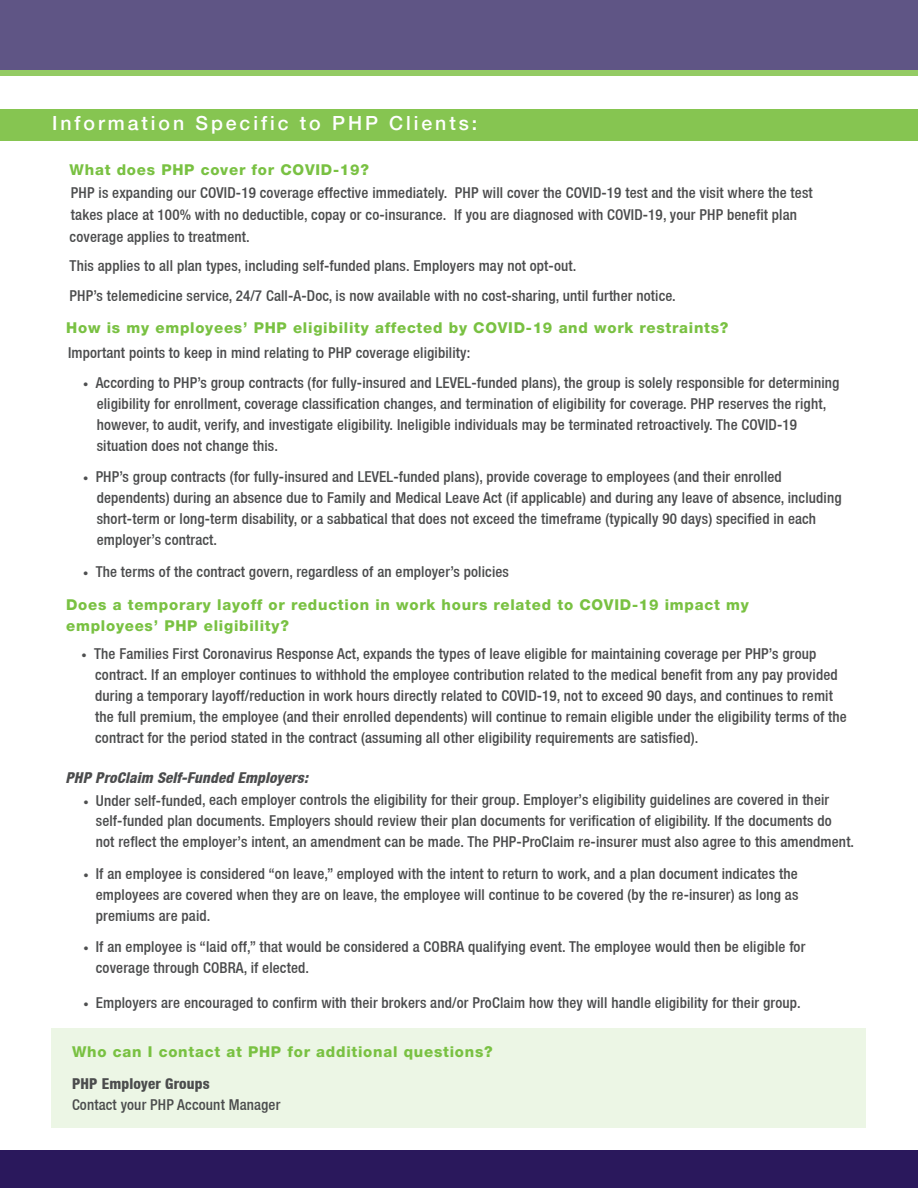
<style>
.page{position:relative;width:918px;height:1188px;background:#fff}
.page>*{position:absolute;margin:0;border:0;box-sizing:border-box;transform-origin:0 0}
.t1{font:500 19.5px "Helvetica Neue LT";letter-spacing:.15em;color:#fff}
.t2{font:500 condensed 15px/21px "Helvetica Neue LT";letter-spacing:.01em;color:#4b4c4d}
.t3{font:800 15px/21px "Helvetica Neue LT";letter-spacing:.05em;color:#79c142}
.t4{font:italic 800 condensed 15px "Helvetica Neue LT";letter-spacing:.01em;color:#4b4c4d}
.t5{font:800 condensed 15px "Helvetica Neue LT";letter-spacing:.01em;color:#4b4c4d}
.s1{font-size:10.5px;color:#4e4f50}
</style>
<div class="page">
<div style="left:0;top:109px;width:918px;height:32px;background:#86c551"></div>
<div style="left:0;top:2px;width:918px;height:74px;background:linear-gradient(to right,#94cb64,#94cb64)"></div>
<div style="left:0;top:0;width:918px;height:69px;background:#5f5585"></div>
<div style="left:0;top:1151px;width:918px;height:37px;background:#2a185c"></div>
<div style="left:51px;top:1028px;width:815px;height:100px;background:#ecf6e5"></div>
<h1 class="t1" style="left:52px;top:112px;width:427px">Information Specific to PHP Clients:</h1>
<p class="t3" style="left:70px;top:159px;width:301px">What does PHP cover for COVID-19?</p>
<p class="t2" style="left:70px;top:181px;width:745px;line-height:22px">PHP is expanding our COVID-19 coverage effective immediately. PHP will cover the COVID-19 test and the visit where the test takes place at 100% with no deductible, copay or co-insurance. If you are diagnosed with COVID-19, your PHP benefit plan coverage applies to treatment.</p>
<p class="t2" style="left:70px;top:251px;width:607px;line-height:30px">This applies to all plan types, including self-funded plans. Employers may not opt-out.<br>PHP’s telemedicine service, 24/7 Call-A-Doc, is now available with no cost-sharing, until further notice.</p>
<p class="t3" style="left:66px;top:317px;width:664px">How is my employees’ PHP eligibility affected by COVID-19 and work restraints?</p>
<p class="t2" style="left:68px;top:342px;width:404px">Important points to keep in mind relating to PHP coverage eligibility:</p>
<p class="t2" style="left:97px;top:372px;width:744px;text-indent:-13px"><span class="s1">•</span> According to PHP’s group contracts (for fully-insured and LEVEL-funded plans), the group is solely responsible for determining eligibility for enrollment, coverage classification changes, and termination of eligibility for coverage. PHP reserves the right, however, to audit, verify, and investigate eligibility. Ineligible individuals may be terminated retroactively. The COVID-19 situation does not change this.</p>
<p class="t2" style="left:97px;top:466px;width:746px;text-indent:-13px"><span class="s1">•</span> PHP’s group contracts (for fully-insured and LEVEL-funded plans), provide coverage to employees (and their enrolled dependents) during an absence due to Family and Medical Leave Act (if applicable) and during any leave of absence, including short-term or long-term disability, or a sabbatical that does not exceed the timeframe (typically 90 days) specified in each employer’s contract.</p>
<p class="t2" style="left:83px;top:561px;width:427px"><span class="s1">•</span> The terms of the contract govern, regardless of an employer’s policies</p>
<p class="t3" style="left:66px;top:594px;width:684px">Does a temporary layoff or reduction in work hours related to COVID-19 impact my employees’ PHP eligibility?</p>
<p class="t2" style="left:95px;top:643px;width:753px;text-indent:-13px"><span class="s1">•</span> The Families First Coronavirus Response Act, expands the types of leave eligible for maintaining coverage per PHP’s group contract. If an employer continues to withhold the employee contribution related to the medical benefit from any pay provided during a temporary layoff/reduction in work hours directly related to COVID-19, not to exceed 90 days, and continues to remit the full premium, the employee (and their enrolled dependents) will continue to remain eligible under the eligibility terms of the contract for the period stated in the contract (assuming all other eligibility requirements are satisfied).</p>
<p class="t4" style="left:65px;top:768px;width:244px">PHP ProClaim Self-Funded Employers:</p>
<p class="t2" style="left:96px;top:789px;width:760px;text-indent:-12px"><span class="s1">•</span> Under self-funded, each employer controls the eligibility for their group. Employer’s eligibility guidelines are covered in their self-funded plan documents. Employers should review their plan documents for verification of eligibility. If the documents do<br>not reflect the employer’s intent, an amendment can be made. The PHP-ProClaim re-insurer must also agree to this amendment.</p>
<p class="t2" style="left:96px;top:863px;width:704px;text-align:justify;text-indent:-12px"><span class="s1">•</span> If an employee is considered “on leave,” employed with the intent to return to work, and a plan document indicates the employees are covered when they are on leave, the employee will continue to be covered (by the re-insurer) as long as premiums are paid.</p>
<p class="t2" style="left:96px;top:936px;width:711px;text-indent:-12px"><span class="s1">•</span> If an employee is “laid off,” that would be considered a COBRA qualifying event. The employee would then be eligible for coverage through COBRA, if elected.</p>
<p class="t2" style="left:83px;top:991px;width:719px"><span class="s1">•</span> Employers are encouraged to confirm with their brokers and/or ProClaim how they will handle eligibility for their group.</p>
<p class="t3" style="left:72px;top:1041px;width:422px">Who can I contact at PHP for additional questions?</p>
<p class="t5" style="left:72px;top:1074px;width:139px">PHP Employer Groups</p>
<p class="t2" style="left:72px;top:1094px;width:210px">Contact your PHP Account Manager</p>
</div>
